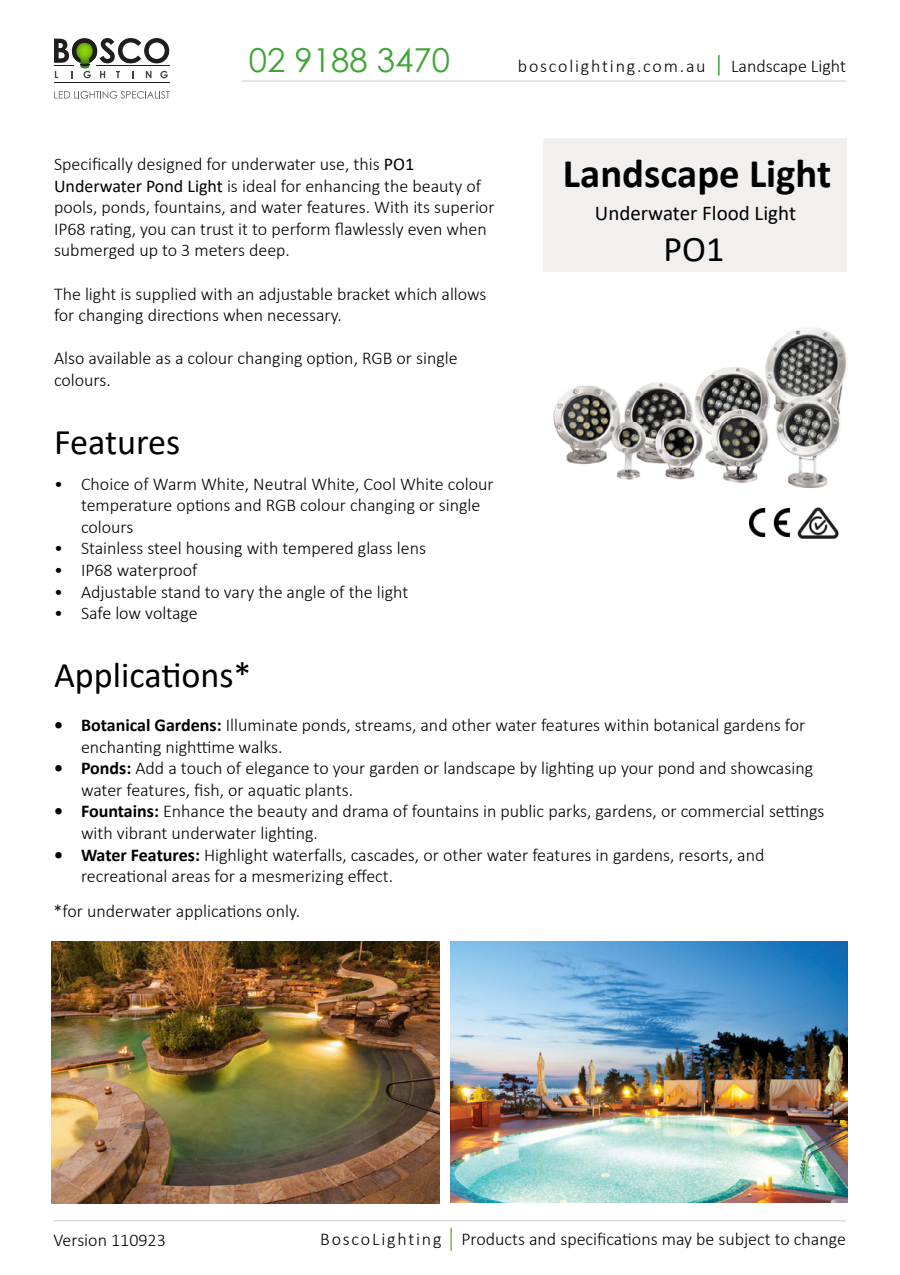
<style>
.page{position:relative;width:900px;height:1275px;background:#fff}
.page>*{position:absolute;margin:0;border:0;box-sizing:border-box;transform-origin:0 0}
.t1{font:700 40.8px "Calibri";color:#000}
.t2{font:36.15px "Calibri";color:#000}
.t3{font:33px "Century Gothic";color:#3fa535}
.t4{font:21px "Calibri";color:#000}
.t5{font:300 18px/21.6px "Calibri";color:#000}
.t6{font:300 18px "Calibri";letter-spacing:.1em;color:#000}
.s1{font-weight:400}
.s2{font-weight:700}
</style>
<div class="page">
<hr style="left:54px;top:82px;width:115px;height:1px;background:#1f1e1c">
<svg style="left:54px;top:38px;width:115px;height:40px"></svg>
<svg style="left:54px;top:91px;width:116px;height:8px"></svg>
<hr style="left:718px;top:55px;width:2px;height:21px;background:#3fa535">
<hr style="left:242px;top:81px;width:604px;height:1px;background:#d3cac9">
<hr style="left:54px;top:1221px;width:792px;height:1px;background:#d3cac9">
<hr style="left:450px;top:1228px;width:2px;height:23px;background:#72b845">
<img style="left:553px;top:327px;width:294px;height:212px">
<div style="left:544px;top:139px;width:303px;height:133px;background:#f2efef"></div>
<img style="left:749px;top:508px;width:40px;height:29px">
<img style="left:792px;top:508px;width:54px;height:30px">
<img style="left:52px;top:942px;width:388px;height:262px">
<img style="left:450px;top:942px;width:397px;height:261px">
<h3 class="t3" style="left:249px;top:37px;width:203px">02 9188 3470</h3>
<p class="t6" style="left:518px;top:55px;width:189px">boscolighting.com.au</p>
<p class="t5" style="left:731px;top:55px;width:116px">Landscape Light</p>
<p class="t5" style="left:54px;top:153px;width:442px">Specifically designed for underwater use, this <span class="s1">PO1<br>Underwater Pond Light</span> is ideal for enhancing the beauty of pools, ponds, fountains, and water features. With its superior IP68 rating, you can trust it to perform flawlessly even when submerged up to 3 meters deep.</p>
<p class="t5" style="left:54px;top:283px;width:434px">The light is supplied with an adjustable bracket which allows for changing directions when necessary.</p>
<p class="t5" style="left:54px;top:347px;width:405px">Also available as a colour changing option, RGB or single colours.</p>
<h2 class="t2" style="left:54px;top:417px;width:128px">Features</h2>
<p class="t5" style="left:81px;top:473px;width:414px;text-indent:-27px">• Choice of Warm White, Neutral White, Cool White colour temperature options and RGB colour changing or single colours</p>
<p class="t5" style="left:54px;top:538px;width:374px">• Stainless steel housing with tempered glass lens</p>
<p class="t5" style="left:54px;top:559px;width:145px">• IP68 waterproof</p>
<p class="t5" style="left:54px;top:581px;width:356px">• Adjustable stand to vary the angle of the light</p>
<p class="t5" style="left:54px;top:602px;width:145px">• Safe low voltage</p>
<h2 class="t2" style="left:54px;top:650px;width:199px">Applications*</h2>
<h1 class="t1" style="left:563px;top:145px;width:270px">Landscape Light</h1>
<p class="t4" style="left:595px;top:198px;width:203px">Underwater Flood Light</p>
<h2 class="t2" style="left:663px;top:224px;width:62px">PO1</h2>
<p class="t5" style="left:81px;top:714px;width:726px;text-indent:-27px"><span class="s2">• Botanical Gardens:</span> Illuminate ponds, streams, and other water features within botanical gardens for enchanting nighttime walks.</p>
<p class="t5" style="left:81px;top:757px;width:734px;text-indent:-27px"><span class="s2">• Ponds:</span> Add a touch of elegance to your garden or landscape by lighting up your pond and showcasing water features, fish, or aquatic plants.</p>
<p class="t5" style="left:81px;top:800px;width:745px;text-indent:-27px"><span class="s2">• Fountains:</span> Enhance the beauty and drama of fountains in public parks, gardens, or commercial settings with vibrant underwater lighting.</p>
<p class="t5" style="left:81px;top:844px;width:685px;text-indent:-27px"><span class="s2">• Water Features:</span> Highlight waterfalls, cascades, or other water features in gardens, resorts, and recreational areas for a mesmerizing effect.</p>
<p class="t5" style="left:53px;top:900px;width:248px">*for underwater applications only.</p>
<p class="t5" style="left:54px;top:1229px;width:114px">Version 110923</p>
<p class="t5" style="left:320px;top:1228px;width:527px">BoscoLighting Products and specifications may be subject to change</p>
</div>
